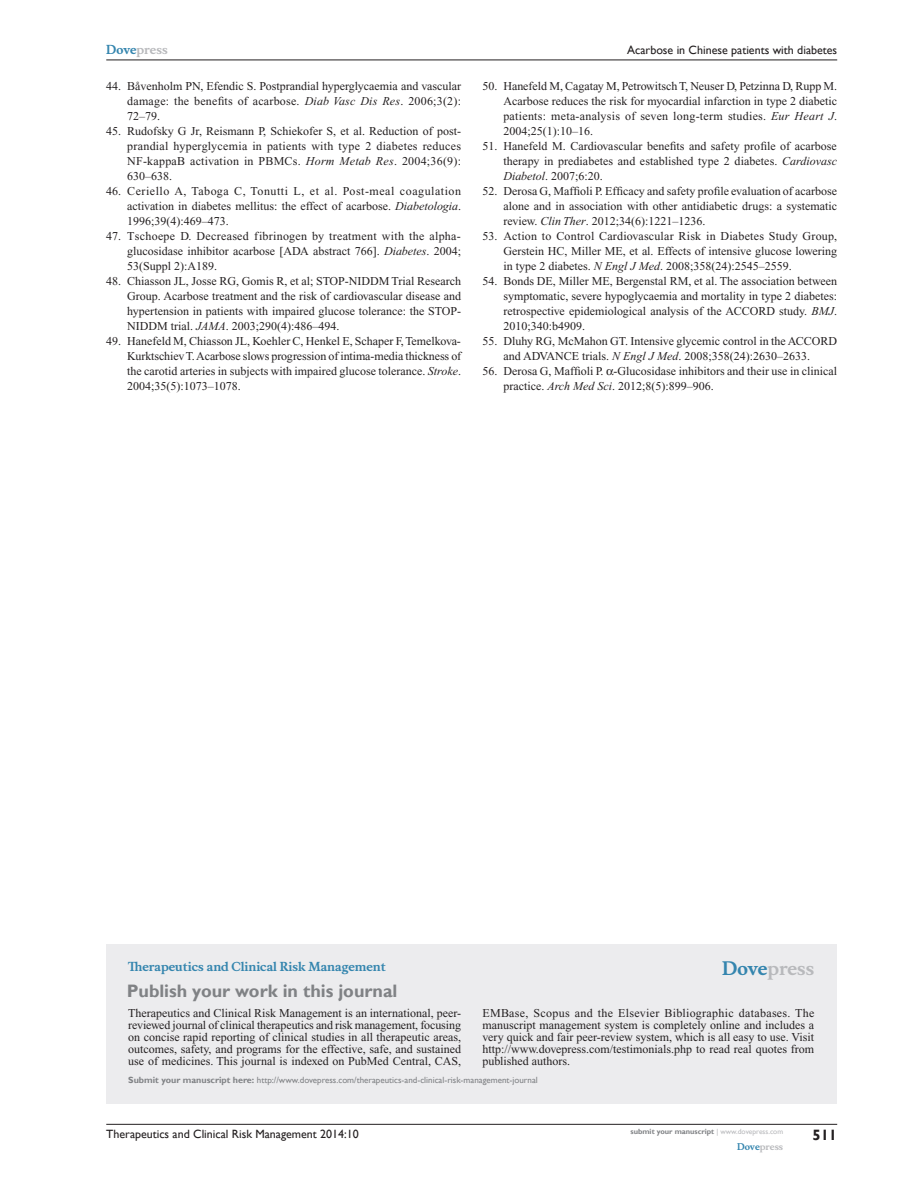
<style>
.page{position:relative;width:918px;height:1188px;background:#fff}
.page>*{position:absolute;margin:0;border:0;box-sizing:border-box;transform-origin:0 0}
.PromBx-H1{font:700 18px "Gill Sans";color:#808285}
.PromBx-Brand{font:700 18px "Musee";color:#b8b9bc}
.t1{font:700 15px "Gill Sans";color:#231f20}
.RefNL2{font:12px/15px "Times New Roman";color:#231f20;text-align:justify}
.PromBx-Tx{font:12px/12px "Times New Roman";color:#231f20;text-align:justify}
.t2{font:12px "Gill Sans";color:#231f20}
.PromBx-JrnlName{font:700 12px "Musee";color:#3485ae}
.t3{font:700 12px "Musee";color:#b8b9bc}
.PromBx-SubmitMssWebA{font:9px "Gill Sans";color:#808285}
.t4{font:700 9px "Musee";color:#b8b9bc}
.t5{font:700 7.5px "Gill Sans";color:#808285}
.s1{color:#3485ae}
.s2{font-style:italic}
.s3{font-weight:700}
.s4{font-weight:400;color:#b8b9bc}
</style>
<div class="page">
<div style="left:106px;top:944px;width:731px;height:159px;background:#ececee"></div>
<hr style="left:106px;top:1124px;width:731px;height:1px;background:#231f20">
<hr style="left:106px;top:60px;width:731px;height:1px;background:#231f20">
<p class="t3" style="left:106px;top:43px;width:63px"><span class="s1">Dove</span>press</p>
<p class="RefNL2" style="left:127px;top:79px;width:335px;text-indent:-21px">44. Båvenholm PN, Efendic S. Postprandial hyperglycaemia and vascular damage: the benefits of acarbose. <span class="s2">Diab Vasc Dis Res</span>. 2006;3(2):<br>72–79.</p>
<p class="RefNL2" style="left:127px;top:124px;width:335px;text-indent:-21px">45. Rudofsky G Jr, Reismann P, Schiekofer S, et al. Reduction of post&shy;prandial hyperglycemia in patients with type 2 diabetes reduces NF-kappaB activation in PBMCs. <span class="s2">Horm Metab Res</span>. 2004;36(9):<br>630–638.</p>
<p class="RefNL2" style="left:127px;top:184px;width:335px;text-indent:-21px">46. Ceriello A, Taboga C, Tonutti L, et al. Post-meal coagulation activation in diabetes mellitus: the effect of acarbose. <span class="s2">Diabetologia</span>.<br>1996;39(4):469–473.</p>
<p class="RefNL2" style="left:127px;top:229px;width:335px;text-indent:-21px">47. Tschoepe D. Decreased fibrinogen by treatment with the alpha&shy;glucosidase inhibitor acarbose [ADA abstract 766]. <span class="s2">Diabetes</span>. 2004; 53(Suppl 2):A189.</p>
<p class="RefNL2" style="left:127px;top:274px;width:335px;text-indent:-21px">48. Chiasson JL, Josse RG, Gomis R, et al; STOP-NIDDM Trial Research Group. Acarbose treatment and the risk of cardiovascular disease and hypertension in patients with impaired glucose tolerance: the STOP-NIDDM trial. <span class="s2">JAMA</span>. 2003;290(4):486–494.</p>
<p class="RefNL2" style="left:127px;top:334px;width:336px;text-indent:-21px">49. Hanefeld M, Chiasson JL, Koehler C, Henkel E, Schaper F, Temelkova-Kurktschiev T. Acarbose slows progression of intima-media thickness of the carotid arteries in subjects with impaired glucose tolerance. <span class="s2">Stroke</span>.<br>2004;35(5):1073–1078.</p>
<p class="t2" style="left:627px;top:43px;width:212px">Acarbose in Chinese patients with diabetes</p>
<p class="RefNL2" style="left:503px;top:79px;width:335px;text-indent:-21px">50. Hanefeld M, Cagatay M, Petrowitsch T, Neuser D, Petzinna D, Rupp M.<br>Acarbose reduces the risk for myocardial infarction in type 2 diabetic patients: meta-analysis of seven long-term studies. <span class="s2">Eur Heart J</span>.<br>2004;25(1):10–16.</p>
<p class="RefNL2" style="left:503px;top:139px;width:335px;text-indent:-21px">51. Hanefeld M. Cardiovascular benefits and safety profile of acarbose therapy in prediabetes and established type 2 diabetes. <span class="s2">Cardiovasc Diabetol</span>. 2007;6:20.</p>
<p class="RefNL2" style="left:503px;top:184px;width:335px;text-indent:-21px">52. Derosa G, Maffioli P. Efficacy and safety profile evaluation of acarbose alone and in association with other antidiabetic drugs: a systematic review. <span class="s2">Clin Ther</span>. 2012;34(6):1221–1236.</p>
<p class="RefNL2" style="left:503px;top:229px;width:335px;text-indent:-21px">53. Action to Control Cardiovascular Risk in Diabetes Study Group, Gerstein HC, Miller ME, et al. Effects of intensive glucose lowering in type 2 diabetes. <span class="s2">N Engl J Med</span>. 2008;358(24):2545–2559.</p>
<p class="RefNL2" style="left:503px;top:274px;width:335px;text-indent:-21px">54. Bonds DE, Miller ME, Bergenstal RM, et al. The association between symptomatic, severe hypoglycaemia and mortality in type 2 diabetes: retrospective epidemiological analysis of the ACCORD study. <span class="s2">BMJ</span>.<br>2010;340:b4909.</p>
<p class="RefNL2" style="left:482px;top:334px;width:356px;text-align:center">55. Dluhy RG, McMahon GT. Intensive glycemic control in the ACCORD and ADVANCE trials. <span class="s2">N Engl J Med</span>. 2008;358(24):2630–2633.</p>
<p class="RefNL2" style="left:503px;top:364px;width:335px;text-indent:-21px">56. Derosa G, Maffioli P. -Glucosidase inhibitors and their use in clinical practice. <span class="s2">Arch Med Sci</span>. 2012;8(5):899–906.</p>
<p class="PromBx-JrnlName" style="left:128px;top:959px;width:259px">Therapeutics and Clinical Risk Management</p>
<p class="PromBx-H1" style="left:127px;top:980px;width:272px">Publish your work in this journal</p>
<p class="PromBx-Brand" style="left:722px;top:958px;width:94px"><span class="s1">Dove</span>press</p>
<p class="PromBx-Tx" style="left:128px;top:1007px;width:334px">Therapeutics and Clinical Risk Management is an international, peer&shy;reviewed journal of clinical therapeutics and risk management, focusing on concise rapid reporting of clinical studies in all therapeutic areas, outcomes, safety, and programs for the effective, safe, and sustained use of medicines. This journal is indexed on PubMed Central, CAS,</p>
<p class="PromBx-Tx" style="left:482px;top:1007px;width:333px">EMBase, Scopus and the Elsevier Bibliographic databases. The manuscript management system is completely online and includes a very quick and fair peer-review system, which is all easy to use. Visit http://www.dovepress.com/testimonials.php to read real quotes from published authors.</p>
<p class="PromBx-SubmitMssWebA" style="left:128px;top:1075px;width:411px"><span class="s3">Submit your manuscript here:</span> http://www.dovepress.com/therapeutics-and-clinical-risk-management-journal</p>
<p class="t2" style="left:106px;top:1127px;width:254px">Therapeutics and Clinical Risk Management 2014:10</p>
<p class="t5" style="left:631px;top:1127px;width:154px">submit your manuscript <span class="s4">| www.dovepress.com</span></p>
<p class="t4" style="left:737px;top:1141px;width:48px"><span class="s1">Dove</span>press</p>
<p class="t1" style="left:812px;top:1126px;width:26px">511</p>
</div>
